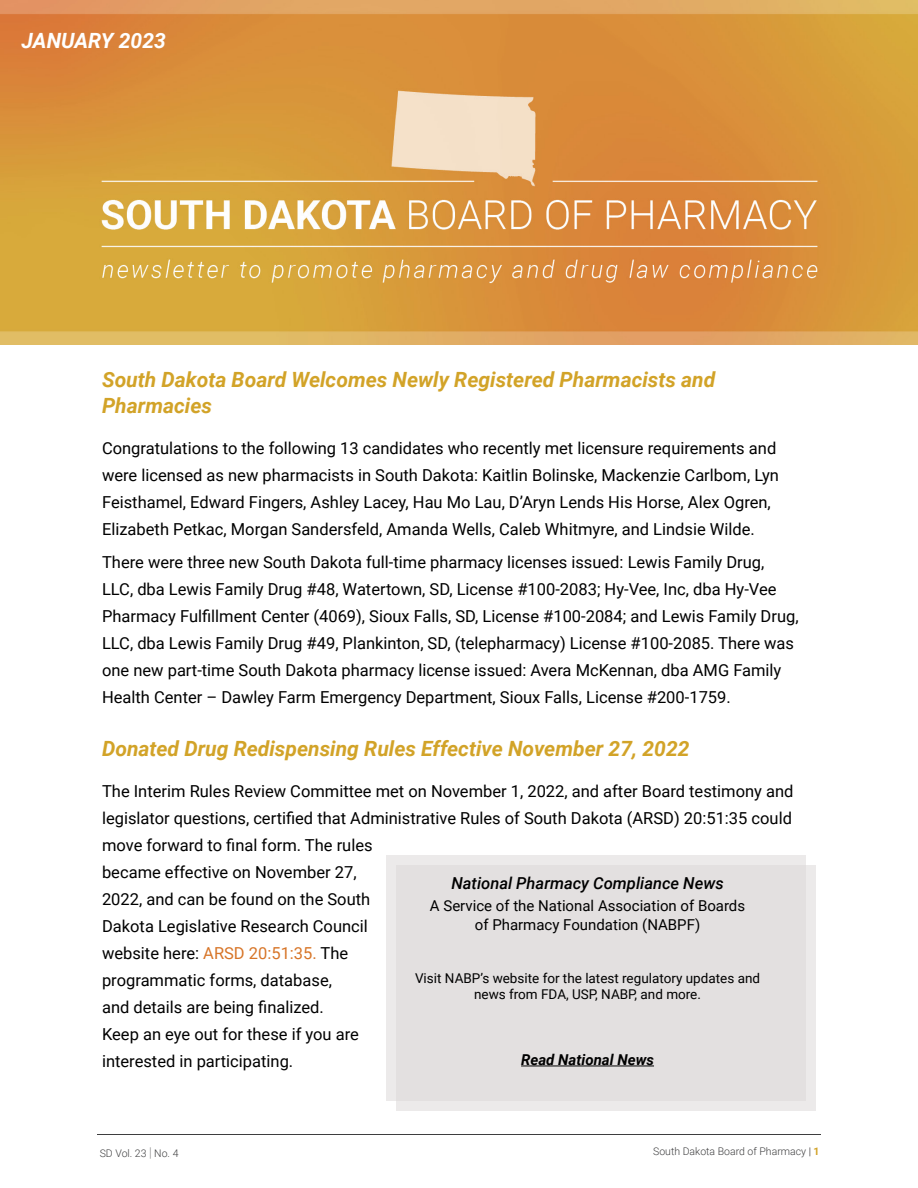
<style>
.page{position:relative;width:918px;height:1188px;background:#fff}
.page>*{position:absolute;margin:0;border:0;box-sizing:border-box;transform-origin:0 0}
.Header_1{font:italic 700 21px/25.8px "Roboto";color:#d2a328}
.Header_1-2{font:italic 700 21px "Roboto";color:#fff}
.Paragraph{font:16.5px/27px "Roboto";color:#000}
.Header_2{font:italic 500 16.5px "Roboto";color:#000}
.Header_2-2{font:15px/18.6px "Roboto";color:#000;text-align:center}
.Paragraph-2{font:italic 700 15px "Roboto";color:#000}
.Paragraph-3{font:13.5px/15.9px "Roboto";color:#000;text-align:center}
.t1{font:300 10.5px "Roboto";color:#3e3e3f}
.s1{color:#d77528}
.s2{font-weight:100;font-size:13.5px}
.s3{color:#231f20}
.s4{font-weight:700;color:#d2a328}
</style>
<div class="page">
<hr style="left:97px;top:1135px;width:724px;height:1px;background:#3e3e3f">
<img style="left:0;top:0;width:918px;height:345px">
<div style="left:386px;top:856px;width:419px;height:245px;background:#eceaea"></div>
<div style="left:396px;top:866px;width:420px;height:245px;background:#e3e0e0"></div>
<hr style="left:521px;top:1066px;width:133px;height:1px;background:#000">
<p class="Header_1-2" style="left:22px;top:26px;width:146px">JANUARY 2023</p>
<p class="Header_1" style="left:102px;top:366px;width:615px">South Dakota Board Welcomes Newly Registered Pharmacists and<br>Pharmacies</p>
<p class="Paragraph" style="left:102px;top:434px;width:678px">Congratulations to the following 13 candidates who recently met licensure requirements and were licensed as new pharmacists in South Dakota: Kaitlin Bolinske, Mackenzie Carlbom, Lyn Feisthamel, Edward Fingers, Ashley Lacey, Hau Mo Lau, D’Aryn Lends His Horse, Alex Ogren, Elizabeth Petkac, Morgan Sandersfeld, Amanda Wells, Caleb Whitmyre, and Lindsie Wilde.</p>
<p class="Paragraph" style="left:102px;top:548px;width:698px">There were three new South Dakota full-time pharmacy licenses issued: Lewis Family Drug, LLC, dba Lewis Family Drug #48, Watertown, SD, License #100-2083; Hy-Vee, Inc, dba Hy-Vee Pharmacy Fulfillment Center (4069), Sioux Falls, SD, License #100-2084; and Lewis Family Drug, LLC, dba Lewis Family Drug #49, Plankinton, SD, (telepharmacy) License #100-2085. There was one new part-time South Dakota pharmacy license issued: Avera McKennan, dba AMG Family Health Center – Dawley Farm Emergency Department, Sioux Falls, License #200-1759.</p>
<p class="Header_1" style="left:102px;top:735px;width:589px">Donated Drug Redispensing Rules Effective November 27, 2022</p>
<p class="Paragraph" style="left:102px;top:777px;width:693px">The Interim Rules Review Committee met on November 1, 2022, and after Board testimony and legislator questions, certified that Administrative Rules of South Dakota (ARSD) 20:51:35 could move forward to final form. The rules<br>became effective on November 27,<br>2022, and can be found on the South<br>Dakota Legislative Research Council<br>website here: <span class="s1">ARSD 20:51:35.</span> The<br>programmatic forms, database,<br>and details are being finalized.<br>Keep an eye out for these if you are<br>interested in participating.</p>
<p class="Header_2" style="left:451px;top:872px;width:274px">National Pharmacy Compliance News</p>
<p class="Header_2-2" style="left:430px;top:896px;width:317px">A Service of the National Association of Boards of Pharmacy Foundation (NABPF)</p>
<p class="Paragraph-3" style="left:415px;top:970px;width:347px">Visit NABP’s website for the latest regulatory updates and news from FDA, USP, NABP, and more.</p>
<p class="Paragraph-2" style="left:521px;top:1049px;width:134px">Read National News</p>
<p class="t1" style="left:100px;top:1146px;width:80px">SD Vol. 23 <span class="s2">|</span> No. 4</p>
<p class="t1" style="left:653px;top:1144px;width:168px">South Dakota Board of Pharmacy <span class="s3">|</span> <span class="s4">1</span></p>
</div>
